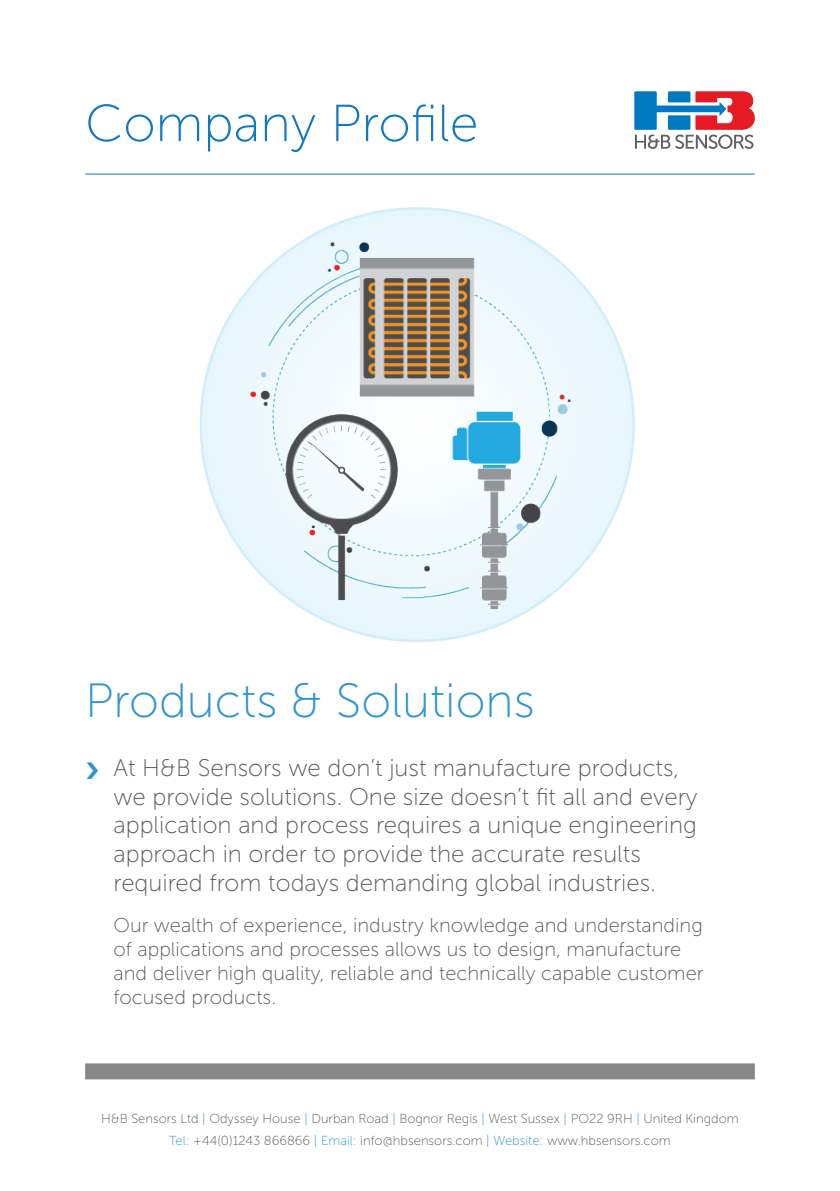
<style>
.page{position:relative;width:840px;height:1191px;background:#fff}
.page>*{position:absolute;margin:0;border:0;box-sizing:border-box;transform-origin:0 0}
.t1{font:52px "Museo Sans 100";color:#1079bf}
.t2{font:48px "Museo Sans 100";color:#3094ce}
.t3{font:24px/28.8px "Museo Sans 100";color:#57585a}
.t4{font:20px/24px "Museo Sans 100";color:#57585a}
.t5{font:13px/22px "Museo Sans 100";color:#57585a;text-align:center}
.s1{font-family:"Museo Sans 700";font-size:40px;color:#3094ce}
.s2{color:#3094ce}
</style>
<div class="page">
<hr style="left:85px;top:174px;width:669px;height:1px;background:#1079bf">
<div style="left:85px;top:1063px;width:669px;height:16px;background:#88888a"></div>
<svg style="left:634px;top:91px;width:120px;height:58px"></svg>
<img style="left:150px;top:122px;width:519px;height:520px">
<h1 class="t1" style="left:85px;top:96px;width:394px">Company Profile</h1>
<h2 class="t2" style="left:85px;top:675px;width:451px">Products &amp; Solutions</h2>
<p class="t3" style="left:113px;top:753px;width:585px;text-indent:-28px"><span class="s1">›</span> At H&amp;B Sensors we don’t just manufacture products, we provide solutions. One size doesn’t fit all and every application and process requires a unique engineering approach in order to provide the accurate results required from todays demanding global industries.</p>
<p class="t4" style="left:113px;top:913px;width:591px">Our wealth of experience, industry knowledge and understanding of applications and processes allows us to design, manufacture and deliver high quality, reliable and technically capable customer focused products.</p>
<p class="t5" style="left:101px;top:1107px;width:638px">H&amp;B Sensors Ltd <span class="s2">|</span> Odyssey House <span class="s2">|</span> Durban Road <span class="s2">|</span> Bognor Regis <span class="s2">|</span> West Sussex <span class="s2">|</span> PO22 9RH <span class="s2">|</span> United Kingdom<br><span class="s2">Tel:</span> +44(0)1243 866866 <span class="s2">| Email:</span> info@hbsensors.com <span class="s2">| Website:</span> www.hbsensors.com</p>
</div>
